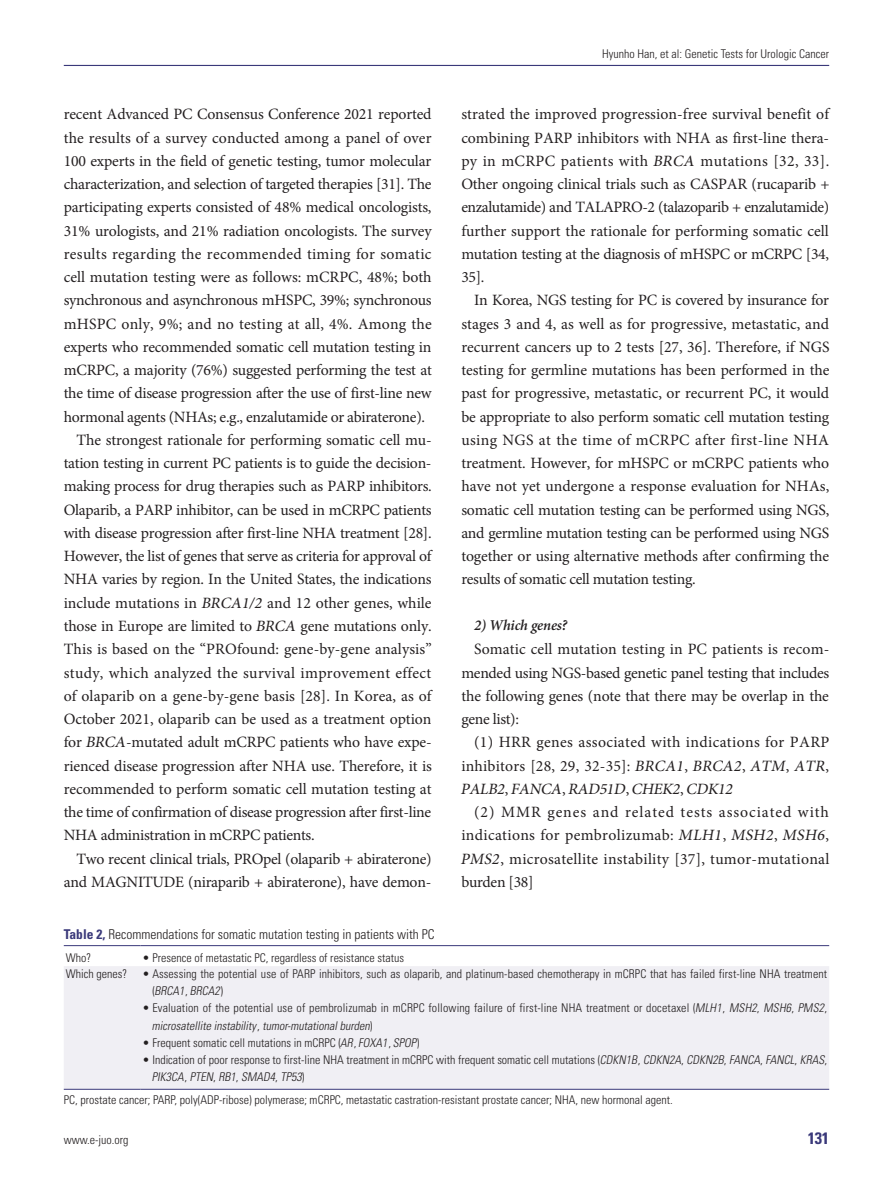
<style>
.page{position:relative;width:893px;height:1191px;background:#fff}
.page>*{position:absolute;margin:0;border:0;box-sizing:border-box;transform-origin:0 0}
.t1{font:700 condensed 16.5px "Univers LT Std";color:#3a397a}
.본문{font:15.75px/23.2px "Minion Pro";letter-spacing:-.015em;color:#231f20;text-align:justify}
._1__제목_국문__3rd{font:italic 600 15px "Minion Pro";letter-spacing:-.01em;color:#231f20}
.표제목{font:300 condensed 13.5px "Univers LT Std";color:#231f20}
.표본문{font:300 condensed 12px/17.1px "Univers LT Std";color:#231f20}
.s1{font-style:italic}
.s2{font-weight:700;color:#3a397a}
</style>
<div class="page">
<div style="left:64px;top:966px;width:765px;height:123px;background:#f0eff4"></div>
<hr style="left:64px;top:1089px;width:76px;height:1px;background:#3a397a">
<hr style="left:140px;top:1089px;width:689px;height:1px;background:#3a397a">
<hr style="left:64px;top:945px;width:76px;height:1px;background:#3a397a">
<hr style="left:140px;top:945px;width:689px;height:1px;background:#3a397a">
<hr style="left:64px;top:65px;width:765px;height:1px;background:#3a397a">
<p class="본문" style="left:64px;top:103px;width:370px">recent Advanced PC Consensus Conference 2021 reported the results of a survey conducted among a panel of over 100 experts in the field of genetic testing, tumor molecular characterization, and selection of targeted therapies [31]. The participating experts consisted of 48% medical oncologists, 31% urologists, and 21% radiation oncologists. The survey results regarding the recommended timing for somatic cell mutation testing were as follows: mCRPC, 48%; both synchronous and asynchronous mHSPC, 39%; synchronous mHSPC only, 9%; and no testing at all, 4%. Among the experts who recommended somatic cell mutation testing in mCRPC, a majority (76%) suggested performing the test at the time of disease progression after the use of first-line new hormonal agents (NHAs; e.g., enzalutamide or abiraterone).</p>
<p class="본문" style="left:64px;top:428px;width:370px;text-indent:13px">The strongest rationale for performing somatic cell mu&shy;tation testing in current PC patients is to guide the decision&shy;making process for drug therapies such as PARP inhibitors.<br>Olaparib, a PARP inhibitor, can be used in mCRPC patients with disease progression after first-line NHA treatment [28].<br>However, the list of genes that serve as criteria for approval of NHA varies by region. In the United States, the indications include mutations in <span class="s1">BRCA1/2</span> and 12 other genes, while those in Europe are limited to <span class="s1">BRCA</span> gene mutations only.<br>This is based on the “PROfound: gene-by-gene analysis” study, which analyzed the survival improvement effect of olaparib on a gene-by-gene basis [28]. In Korea, as of October 2021, olaparib can be used as a treatment option for <span class="s1">BRCA</span>-mutated adult mCRPC patients who have expe&shy;rienced disease progression after NHA use. Therefore, it is recommended to perform somatic cell mutation testing at the time of confirmation of disease progression after first-line NHA administration in mCRPC patients.</p>
<p class="본문" style="left:64px;top:847px;width:369px;text-align:right">Two recent clinical trials, PROpel (olaparib + abiraterone) and MAGNITUDE (niraparib + abiraterone), have demon-</p>
<p class="표본문" style="left:602px;top:45px;width:229px">Hyunho Han, et al: Genetic Tests for Urologic Cancer</p>
<p class="본문" style="left:461px;top:103px;width:370px;text-align:left">strated the improved progression-free survival benefit of combining PARP inhibitors with NHA as first-line thera&shy;py in mCRPC patients with <span class="s1">BRCA</span> mutations [32, 33].<br>Other ongoing clinical trials such as CASPAR (rucaparib + enzalutamide) and TALAPRO-2 (talazoparib + enzalutamide) further support the rationale for performing somatic cell mutation testing at the diagnosis of mHSPC or mCRPC [34, 35].</p>
<p class="본문" style="left:461px;top:289px;width:370px;text-indent:13px">In Korea, NGS testing for PC is covered by insurance for stages 3 and 4, as well as for progressive, metastatic, and recurrent cancers up to 2 tests [27, 36]. Therefore, if NGS testing for germline mutations has been performed in the past for progressive, metastatic, or recurrent PC, it would be appropriate to also perform somatic cell mutation testing using NGS at the time of mCRPC after first-line NHA treatment. However, for mHSPC or mCRPC patients who have not yet undergone a response evaluation for NHAs, somatic cell mutation testing can be performed using NGS, and germline mutation testing can be performed using NGS together or using alternative methods after confirming the results of somatic cell mutation testing.</p>
<p class="_1__제목_국문__3rd" style="left:474px;top:615px;width:95px">2) Which genes?</p>
<p class="본문" style="left:461px;top:637px;width:369px;text-indent:13px">Somatic cell mutation testing in PC patients is recom&shy;mended using NGS-based genetic panel testing that includes the following genes (note that there may be overlap in the gene list):</p>
<p class="본문" style="left:460px;top:730px;width:370px;text-indent:14px">(1) HRR genes associated with indications for PARP inhibitors [28, 29, 32-35]: <span class="s1">BRCA1</span>, <span class="s1">BRCA2</span>, <span class="s1">ATM</span>, <span class="s1">ATR</span>, <span class="s1">PALB2</span>, <span class="s1">FANCA</span>, <span class="s1">RAD51D</span>, <span class="s1">CHEK2</span>, <span class="s1">CDK12</span></p>
<p class="본문" style="left:460px;top:800px;width:370px;text-indent:14px">(2) MMR genes and related tests associated with indications for pembrolizumab: <span class="s1">MLH1</span>, <span class="s1">MSH2</span>, <span class="s1">MSH6</span>, <span class="s1">PMS2</span>, microsatellite instability [37], tumor-mutational burden [38]</p>
<p class="표제목" style="left:64px;top:925px;width:372px"><span class="s2">Table 2,</span> Recommendations for somatic mutation testing in patients with PC</p>
<p class="표본문" style="left:66px;top:949px;width:27px">Who?</p>
<p class="표본문" style="left:142px;top:949px;width:263px">• Presence of metastatic PC, regardless of resistance status</p>
<p class="표본문" style="left:66px;top:965px;width:63px">Which genes?</p>
<p class="표본문" style="left:152px;top:965px;width:676px;text-indent:-10px">• Assessing the potential use of PARP inhibitors, such as olaparib, and platinum-based chemotherapy in mCRPC that has failed first-line NHA treatment (<span class="s1">BRCA1</span>, <span class="s1">BRCA2</span>)</p>
<p class="표본문" style="left:152px;top:999px;width:677px;text-indent:-9px">• Evaluation of the potential use of pembrolizumab in mCRPC following failure of first-line NHA treatment or docetaxel (<span class="s1">MLH1</span>, <span class="s1">MSH2</span>, <span class="s1">MSH6</span>, <span class="s1">PMS2</span>, <span class="s1">microsatellite instability</span>, <span class="s1">tumor-mutationalburden</span>)</p>
<p class="표본문" style="left:142px;top:1033px;width:279px">• Frequent somatic cell mutations in mCRPC (<span class="s1">AR</span>, <span class="s1">FOXA1</span>, <span class="s1">SPOP</span>)</p>
<p class="표본문" style="left:152px;top:1051px;width:677px;text-indent:-9px">• Indication of poor response to first-line NHA treatment in mCRPC with frequent somatic cell mutations (<span class="s1">CDKN1B</span>, <span class="s1">CDKN2A</span>, <span class="s1">CDKN2B</span>, <span class="s1">FANCA</span>, <span class="s1">FANCL</span>, <span class="s1">KRAS</span>,<br><span class="s1">PIK3CA</span>, <span class="s1">PTEN</span>, <span class="s1">RB1</span>, <span class="s1">SMAD4</span>, <span class="s1">TP53</span>)</p>
<p class="표본문" style="left:64px;top:1091px;width:611px">PC, prostate cancer; PARP, poly(ADP-ribose) polymerase; mCRPC, metastatic castration-resistant prostate cancer; NHA, new hormonal agent.</p>
<p class="표본문" style="left:64px;top:1130px;width:66px">www.e-juo.org</p>
<p class="t1" style="left:808px;top:1127px;width:23px">131</p>
</div>
